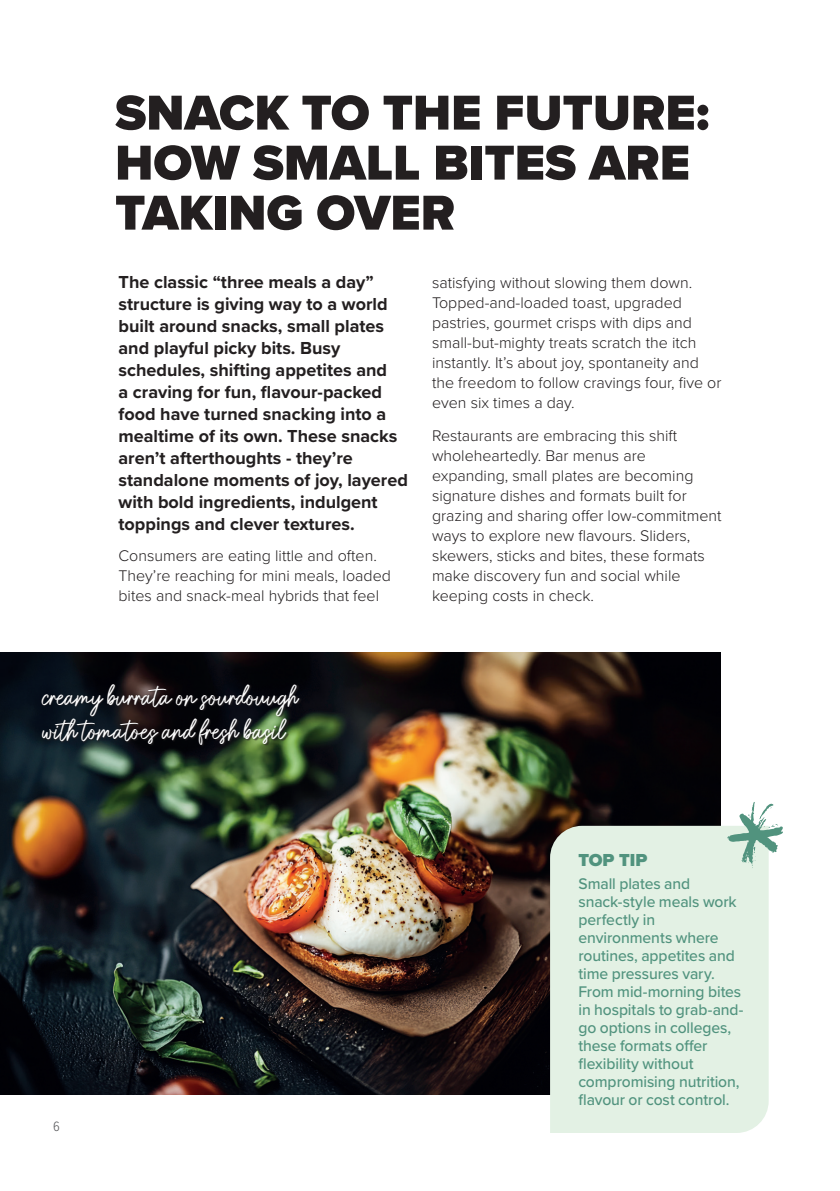
<style>
.page{position:relative;width:840px;height:1191px;background:#fff}
.page>*{position:absolute;margin:0;border:0;box-sizing:border-box;transform-origin:0 0}
.Sub_Header_1{font:900 50.8px/50px "Proxima Nova";color:#231f20}
.Sub_Header_1-2{font:20px/34px "Gatteway Signature";color:#fff}
.Body_Copy{font:700 18px/22px "Proxima Nova";color:#231f20}
.t1{font:900 18px "Proxima Nova";color:#51937e}
.Body_Copy-2{font:300 16px/20px "Proxima Nova";color:#231f20}
.t2{font:500 16px/18px "Proxima Nova";letter-spacing:-.005em;color:#51937e}
.t3{font:300 14px "Proxima Nova Cond";color:#57585a}
</style>
<div class="page">
<img style="left:0;top:652px;width:719px;height:443px">
<div style="left:42px;top:684px;width:260px;height:63px;background:#231f20;opacity:.75"></div>
<div style="left:549px;top:826px;width:219px;height:307px;background:#e3f1e4"></div>
<svg style="left:726px;top:802px;width:56px;height:66px"></svg>
<p class="Sub_Header_1" style="left:115px;top:87px;width:595px">SNACK TO THE FUTURE:<br>HOW SMALL BITES ARE<br>TAKING OVER</p>
<p class="Body_Copy" style="left:118px;top:270px;width:291px">The classic “three meals a day” structure is giving way to a world built around snacks, small plates and playful picky bits. Busy schedules, shifting appetites and<br>a craving for fun, flavour-packed food have turned snacking into a mealtime of its own. These snacks aren’t afterthoughts - they’re standalone moments of joy, layered with bold ingredients, indulgent toppings and clever textures.</p>
<p class="Body_Copy-2" style="left:118px;top:545px;width:274px">Consumers are eating little and often.<br>They’re reaching for mini meals, loaded bites and snack-meal hybrids that feel</p>
<p class="Body_Copy-2" style="left:432px;top:271px;width:291px">satisfying without slowing them down.<br>Topped-and-loaded toast, upgraded pastries, gourmet crisps with dips and small-but-mighty treats scratch the itch instantly. It’s about joy, spontaneity and the freedom to follow cravings four, five or even six times a day.</p>
<p class="Body_Copy-2" style="left:432px;top:425px;width:291px">Restaurants are embracing this shift wholeheartedly. Bar menus are expanding, small plates are becoming signature dishes and formats built for grazing and sharing offer low-commitment ways to explore new flavours. Sliders, skewers, sticks and bites, these formats make discovery fun and social while keeping costs in check.</p>
<p class="Sub_Header_1-2" style="left:42px;top:681px;width:257px">creamy burrata on sourdouugh with tomatoes and fresh basil</p>
<p class="t3" style="left:53px;top:1115px;width:8px">6</p>
<p class="t1" style="left:578px;top:846px;width:70px">TOP TIP</p>
<p class="t2" style="left:578px;top:874px;width:166px">Small plates and snack-style meals work perfectly in environments where routines, appetites and time pressures vary.<br>From mid-morning bites in hospitals to grab-and&shy;go options in colleges, these formats offer flexibility without compromising nutrition, flavour or cost control.</p>
</div>
